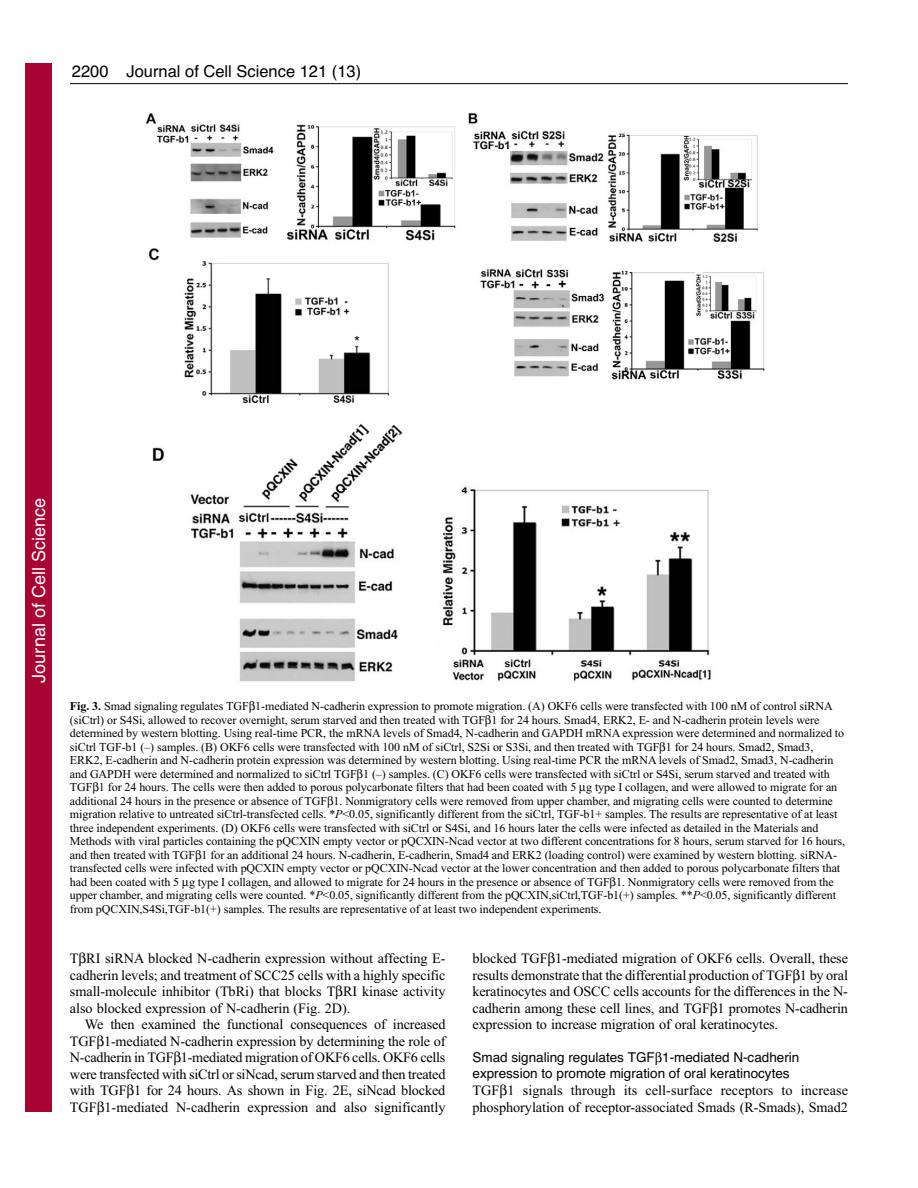
<style>
.page{position:relative;width:918px;height:1188px;background:#fff}
.page>*{position:absolute;margin:0;border:0;box-sizing:border-box;transform-origin:0 0}
.t1{font:18px "Helvetica";color:#fff}
.t2{font:16.5px "Helvetica";color:#000}
.t3{font:14.25px/16.5px "Times New Roman";letter-spacing:-.005em;color:#000;text-align:justify}
.t4{font:13.5px/16.5px "Helvetica";color:#000}
.t5{font:12px/13.5px "Times New Roman";letter-spacing:-.005em;color:#000}
.s1{font-weight:700}
.s2{font-style:italic}
</style>
<div class="page">
<hr style="left:70px;top:83px;width:778px;height:1px;background:#000">
<img style="left:145px;top:113px;width:620px;height:569px">
<div style="left:26px;top:64px;width:26px;height:1048px;background:#a90332"></div>
<h2 class="t2" style="left:72px;top:65px;width:38px">2200</h2>
<h2 class="t2" style="left:127px;top:65px;width:236px">Journal of Cell Science 121 (13)</h2>
<h1 class="t1" style="left:28px;top:683px;width:186px;rotate:-90deg">Journal of Cell Science</h1>
<p class="t5" style="left:70px;top:700px;width:777px"><span class="s1">Fig. 3.</span> Smad signaling regulates TGF 1-mediated N-cadherin expression to promote migration. (A) OKF6 cells were transfected with 100 nM of control siRNA (siCtrl) or S4Si, allowed to recover overnight, serum starved and then treated with TGF 1 for 24 hours. Smad4, ERK2, E- and N-cadherin protein levels were determined by western blotting. Using real-time PCR, the mRNA levels of Smad4, N-cadherin and GAPDH mRNA expression were determined and normalized to siCtrl TGF-b1 (–) samples. (B) OKF6 cells were transfected with 100 nM of siCtrl, S2Si or S3Si, and then treated with TGF 1 for 24 hours. Smad2, Smad3, ERK2, E-cadherin and N-cadherin protein expression was determined by western blotting. Using real-time PCR the mRNA levels of Smad2, Smad3, N-cadherin and GAPDH were determined and normalized to siCtrl TGF 1 (–) samples. (C) OKF6 cells were transfected with siCtrl or S4Si, serum starved and treated with TGF 1 for 24 hours. The cells were then added to porous polycarbonate filters that had been coated with 5 g type I collagen, and were allowed to migrate for an additional 24 hours in the presence or absence of TGF 1. Nonmigratory cells were removed from upper chamber, and migrating cells were counted to determine migration relative to untreated siCtrl-transfected cells. *<span class="s2">P</span>&lt;0.05, significantly different from the siCtrl, TGF-b1+ samples. The results are representative of at least three independent experiments. (D) OKF6 cells were transfected with siCtrl or S4Si, and 16 hours later the cells were infected as detailed in the Materials and Methods with viral particles containing the pQCXIN empty vector or pQCXIN-Ncad vector at two different concentrations for 8 hours, serum starved for 16 hours, and then treated with TGF 1 for an additional 24 hours. N-cadherin, E-cadherin, Smad4 and ERK2 (loading control) were examined by western blotting. siRNA&shy;transfected cells were infected with pQCXIN empty vector or pQCXIN-Ncad vector at the lower concentration and then added to porous polycarbonate filters that had been coated with 5 g type I collagen, and allowed to migrate for 24 hours in the presence or absence of TGF 1. Nonmigratory cells were removed from the upper chamber, and migrating cells were counted. *<span class="s2">P</span>&lt;0.05, significantly different from the pQCXIN,siCtrl,TGF-b1(+) samples. **<span class="s2">P</span>&lt;0.05, significantly different from pQCXIN,S4Si,TGF-b1(+) samples. The results are representative of at least two independent experiments.</p>
<p class="t3" style="left:70px;top:951px;width:377px">T RI siRNA blocked N-cadherin expression without affecting E&shy;cadherin levels; and treatment of SCC25 cells with a highly specific small-molecule inhibitor (TbRi) that blocks T RI kinase activity also blocked expression of N-cadherin (Fig. 2D).</p>
<p class="t3" style="left:70px;top:1017px;width:377px;text-indent:15px">We then examined the functional consequences of increased TGF 1-mediated N-cadherin expression by determining the role of N-cadherin in TGF 1-mediated migration of OKF6 cells. OKF6 cells were transfected with siCtrl or siNcad, serum starved and then treated with TGF 1 for 24 hours. As shown in Fig. 2E, siNcad blocked TGF 1-mediated N-cadherin expression and also significantly</p>
<p class="t3" style="left:472px;top:951px;width:377px">blocked TGF 1-mediated migration of OKF6 cells. Overall, these results demonstrate that the differential production of TGF 1 by oral keratinocytes and OSCC cells accounts for the differences in the N&shy;cadherin among these cell lines, and TGF 1 promotes N-cadherin expression to increase migration of oral keratinocytes.</p>
<p class="t4" style="left:472px;top:1050px;width:328px">Smad signaling regulates TGF 1-mediated N-cadherin expression to promote migration of oral keratinocytes</p>
<p class="t3" style="left:472px;top:1083px;width:377px">TGF 1 signals through its cell-surface receptors to increase phosphorylation of receptor-associated Smads (R-Smads), Smad2</p>
</div>
